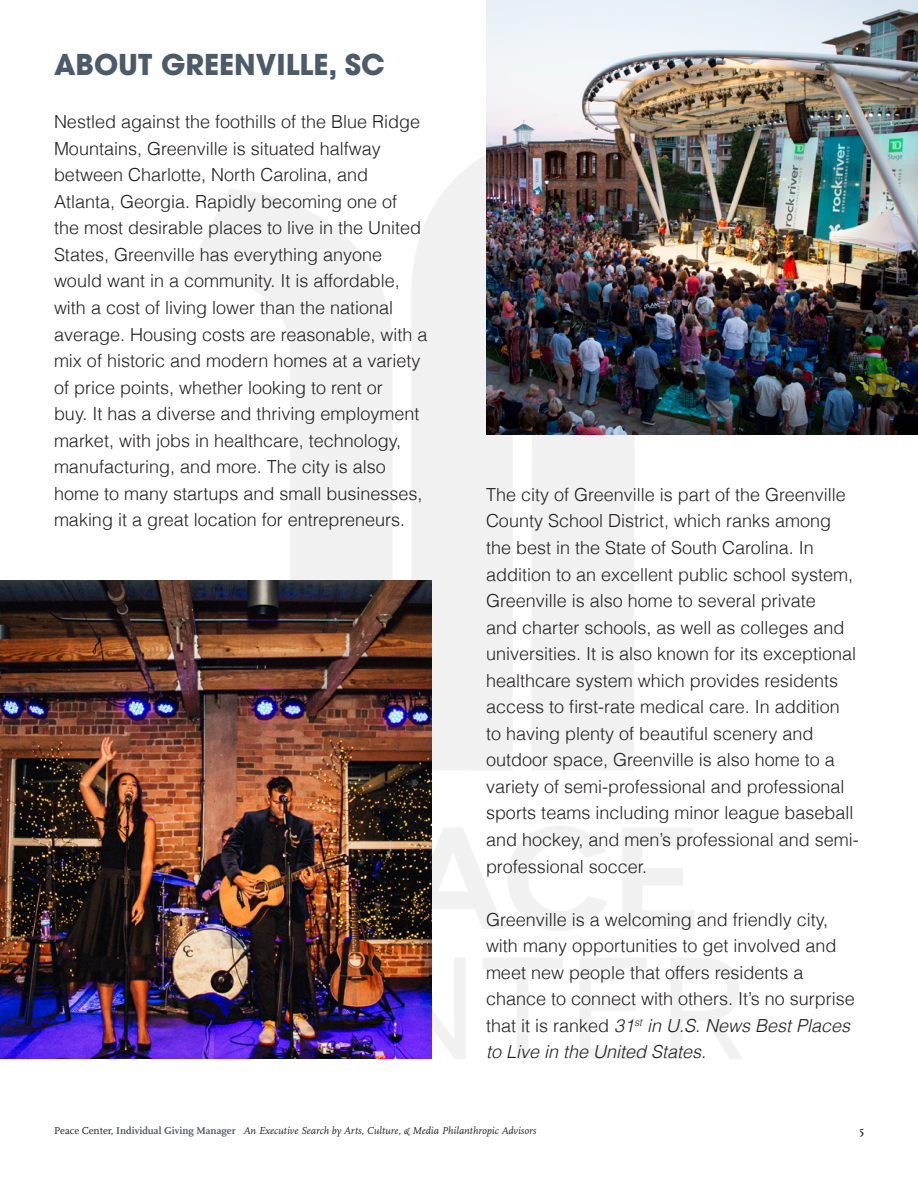
<style>
.page{position:relative;width:918px;height:1188px;background:#fff}
.page>*{position:absolute;margin:0;border:0;box-sizing:border-box;transform-origin:0 0}
.t1{font:700 28.5px "ITC Avant Garde Pro";color:#4c5b69}
.t2{font:300 18px/26.5px "Helvetica";color:#231f20}
.t3{font:italic 10.5px "Scala Pro";color:#231f20}
.t4{font:700 10.5px "Scala Pro";color:#231f20}
.s1{font-style:italic}
.s2{font-style:normal}
.s3{font-weight:700;font-style:normal;color:#4c5b69}
</style>
<div class="page">
<img style="left:175px;top:155px;width:568px;height:906px">
<img style="left:0;top:581px;width:432px;height:477px">
<img style="left:486px;top:0;width:432px;height:434px">
<p class="t1" style="left:54px;top:46px;width:332px">ABOUT GREENVILLE, SC</p>
<p class="t2" style="left:54px;top:108px;width:375px">Nestled against the foothills of the Blue Ridge Mountains, Greenville is situated halfway between Charlotte, North Carolina, and Atlanta, Georgia. Rapidly becoming one of<br>the most desirable places to live in the United States, Greenville has everything anyone would want in a community. It is affordable, with a cost of living lower than the national average. Housing costs are reasonable, with a mix of historic and modern homes at a variety of price points, whether looking to rent or<br>buy. It has a diverse and thriving employment market, with jobs in healthcare, technology, manufacturing, and more. The city is also home to many startups and small businesses, making it a great location for entrepreneurs.</p>
<p class="t2" style="left:486px;top:480px;width:374px">The city of Greenville is part of the Greenville County School District, which ranks among the best in the State of South Carolina. In addition to an excellent public school system, Greenville is also home to several private<br>and charter schools, as well as colleges and universities. It is also known for its exceptional healthcare system which provides residents access to first-rate medical care. In addition to having plenty of beautiful scenery and outdoor space, Greenville is also home to a variety of semi-professional and professional sports teams including minor league baseball and hockey, and men’s professional and semi&shy;professional soccer.</p>
<p class="t2" style="left:486px;top:905px;width:370px">Greenville is a welcoming and friendly city, with many opportunities to get involved and meet new people that offers residents a chance to connect with others. It’s no surprise that it is ranked <span class="s1">31</span><sup>st</sup> <span class="s1">in U.S. News Best Places to Live in the United States.</span></p>
<p class="t3" style="left:54px;top:1125px;width:484px"><span class="s2">Peace Center,</span> <span class="s3">Individual Giving Manager</span> An Executive Search by Arts, Culture, &amp; Media Philanthropic Advisors</p>
<p class="t4" style="left:859px;top:1125px;width:6px">5</p>
</div>
